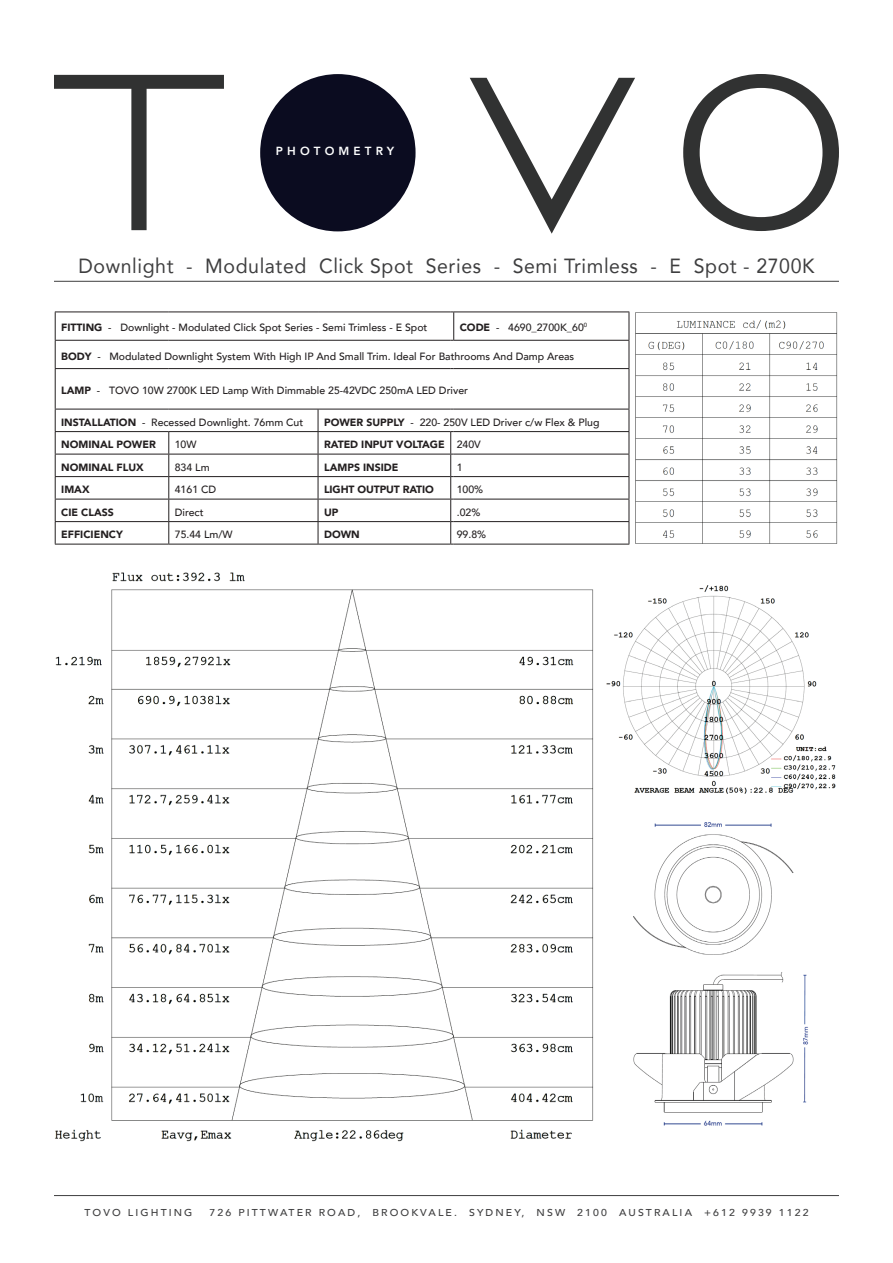
<style>
.page{position:relative;width:893px;height:1263px;background:#fff}
.page>*{position:absolute;margin:0;border:0;box-sizing:border-box;transform-origin:0 0}
.t1{font:20.4px "Avenir";letter-spacing:.03em;color:#3e3e3f;scale:.95 1}
.t2{font:800 11.7px "Avenir";letter-spacing:.35em;color:#fdfefe}
.t3{font:500 10.5px "Avenir";color:#231f20}
.t4{font:900 10.5px "Avenir";color:#231f20}
.t5{font:500 10.05px "Avenir";letter-spacing:.2em;color:#3e3e3f;scale:1.05 1}
.s1{font-weight:900}
.s2{font-weight:500}
</style>
<div class="page">
<svg style="left:54px;top:75px;width:170px;height:155px"></svg>
<svg style="left:470px;top:78px;width:165px;height:156px"></svg>
<svg style="left:683px;top:74px;width:156px;height:157px"></svg>
<div style="left:260px;top:74px;width:156px;height:157px;background:#0b0c20;border-radius:50%"></div>
<hr style="left:54px;top:1195px;width:785px;height:1px;background:#3e3e3f">
<hr style="left:54px;top:281px;width:785px;height:1px;background:#3e3e3f">
<hr style="left:55px;top:312px;width:114px;height:1px;background:#231f20">
<hr style="left:169px;top:312px;width:149px;height:1px;background:#231f20">
<hr style="left:318px;top:312px;width:133px;height:1px;background:#231f20">
<hr style="left:454px;top:312px;width:175px;height:1px;background:#231f20">
<hr style="left:55px;top:340px;width:114px;height:1px;background:#231f20">
<svg style="left:55px;top:312px;width:1px;height:56px"></svg>
<hr style="left:169px;top:340px;width:149px;height:1px;background:#231f20">
<hr style="left:318px;top:340px;width:133px;height:1px;background:#231f20">
<svg style="left:451px;top:312px;width:3px;height:29px"></svg>
<hr style="left:454px;top:340px;width:175px;height:1px;background:#231f20">
<svg style="left:629px;top:312px;width:1px;height:56px"></svg>
<hr style="left:55px;top:368px;width:114px;height:1px;background:#231f20">
<hr style="left:55px;top:369px;width:1px;height:40px;background:#231f20">
<hr style="left:169px;top:368px;width:149px;height:1px;background:#231f20">
<hr style="left:318px;top:368px;width:133px;height:1px;background:#231f20">
<hr style="left:454px;top:368px;width:175px;height:1px;background:#231f20">
<hr style="left:629px;top:369px;width:1px;height:40px;background:#231f20">
<hr style="left:55px;top:409px;width:114px;height:1px;background:#231f20">
<hr style="left:169px;top:409px;width:149px;height:1px;background:#231f20">
<hr style="left:318px;top:409px;width:133px;height:1px;background:#231f20">
<hr style="left:454px;top:409px;width:175px;height:1px;background:#231f20">
<hr style="left:55px;top:431px;width:114px;height:1px;background:#231f20">
<hr style="left:169px;top:431px;width:149px;height:1px;background:#231f20">
<hr style="left:318px;top:431px;width:133px;height:1px;background:#231f20">
<hr style="left:454px;top:431px;width:175px;height:1px;background:#231f20">
<hr style="left:55px;top:454px;width:114px;height:1px;background:#231f20">
<hr style="left:169px;top:454px;width:149px;height:1px;background:#231f20">
<hr style="left:318px;top:454px;width:133px;height:1px;background:#231f20">
<hr style="left:454px;top:454px;width:175px;height:1px;background:#231f20">
<hr style="left:55px;top:476px;width:114px;height:1px;background:#231f20">
<hr style="left:169px;top:476px;width:149px;height:1px;background:#231f20">
<hr style="left:318px;top:476px;width:133px;height:1px;background:#231f20">
<hr style="left:454px;top:476px;width:175px;height:1px;background:#231f20">
<hr style="left:55px;top:499px;width:114px;height:1px;background:#231f20">
<hr style="left:169px;top:499px;width:149px;height:1px;background:#231f20">
<hr style="left:318px;top:499px;width:133px;height:1px;background:#231f20">
<hr style="left:454px;top:499px;width:175px;height:1px;background:#231f20">
<hr style="left:55px;top:521px;width:114px;height:1px;background:#231f20">
<svg style="left:55px;top:409px;width:1px;height:135px"></svg>
<hr style="left:169px;top:521px;width:149px;height:1px;background:#231f20">
<svg style="left:168px;top:432px;width:1px;height:112px"></svg>
<hr style="left:318px;top:521px;width:133px;height:1px;background:#231f20">
<svg style="left:318px;top:409px;width:1px;height:135px"></svg>
<hr style="left:454px;top:521px;width:175px;height:1px;background:#231f20">
<svg style="left:629px;top:409px;width:1px;height:135px"></svg>
<hr style="left:55px;top:544px;width:114px;height:1px;background:#231f20">
<hr style="left:169px;top:544px;width:149px;height:1px;background:#231f20">
<hr style="left:318px;top:544px;width:133px;height:1px;background:#231f20">
<svg style="left:450px;top:431px;width:4px;height:114px"></svg>
<hr style="left:454px;top:544px;width:175px;height:1px;background:#231f20">
<img style="left:633px;top:822px;width:175px;height:304px">
<img style="left:635px;top:312px;width:203px;height:232px">
<img style="left:55px;top:572px;width:539px;height:570px">
<img style="left:606px;top:585px;width:230px;height:209px">
<p class="t2" style="left:276px;top:142px;width:120px">PHOTOMETRY</p>
<h1 class="t1" style="left:79px;top:250px;width:776px">Downlight - Modulated Click Spot Series - Semi Trimless - E Spot - 2700K</h1>
<p class="t3" style="left:61px;top:319px;width:368px"><span class="s1">FITTING</span> - Downlight - Modulated Click Spot Series - Semi Trimless - E Spot</p>
<p class="t3" style="left:460px;top:319px;width:129px"><span class="s1">CODE</span> - 4690_2700K_60<sup>0</sup></p>
<p class="t3" style="left:61px;top:347px;width:515px"><span class="s1">BODY</span> - Modulated Downlight System With High IP And Small Trim. Ideal For Bathrooms And Damp Areas</p>
<p class="t3" style="left:61px;top:381px;width:408px"><span class="s1">LAMP</span> - TOVO 10W 2700K LED Lamp With Dimmable 25-42VDC 250mA LED Driver</p>
<p class="t3" style="left:61px;top:413px;width:244px"><span class="s1">INSTALLATION</span> - Recessed Downlight. 76mm Cut</p>
<p class="t3" style="left:324px;top:413px;width:277px"><span class="s1">POWER SUPPLY</span> - 220- 250V LED Driver c/w Flex &amp; Plug</p>
<p class="t4" style="left:61px;top:435px;width:96px">NOMINAL POWER</p>
<p class="t3" style="left:175px;top:435px;width:23px">10W</p>
<p class="t4" style="left:324px;top:435px;width:158px">RATED INPUT VOLTAGE <span class="s2">240V</span></p>
<p class="t4" style="left:61px;top:458px;width:84px">NOMINAL FLUX</p>
<p class="t3" style="left:175px;top:458px;width:36px">834 Lm</p>
<p class="t4" style="left:324px;top:458px;width:76px">LAMPS INSIDE</p>
<p class="t3" style="left:457px;top:458px;width:7px">1</p>
<p class="t4" style="left:61px;top:480px;width:30px">IMAX</p>
<p class="t3" style="left:175px;top:480px;width:43px">4161 CD</p>
<p class="t4" style="left:324px;top:480px;width:111px">LIGHT OUTPUT RATIO</p>
<p class="t3" style="left:457px;top:480px;width:28px">100%</p>
<p class="t4" style="left:61px;top:503px;width:54px">CIE CLASS</p>
<p class="t3" style="left:175px;top:503px;width:30px">Direct</p>
<p class="t4" style="left:324px;top:503px;width:16px">UP</p>
<p class="t3" style="left:457px;top:503px;width:25px">.02%</p>
<p class="t4" style="left:61px;top:525px;width:63px">EFFICIENCY</p>
<p class="t3" style="left:175px;top:525px;width:59px">75.44 Lm/W</p>
<p class="t4" style="left:324px;top:525px;width:37px">DOWN</p>
<p class="t3" style="left:457px;top:525px;width:31px">99.8%</p>
<p class="t5" style="left:84px;top:1204px;width:104px">TOVO LIGHTING</p>
<p class="t5" style="left:210px;top:1204px;width:572px">726 PITTWATER ROAD, BROOKVALE. SYDNEY, NSW 2100 AUSTRALIA +612 9939 1122</p>
</div>
